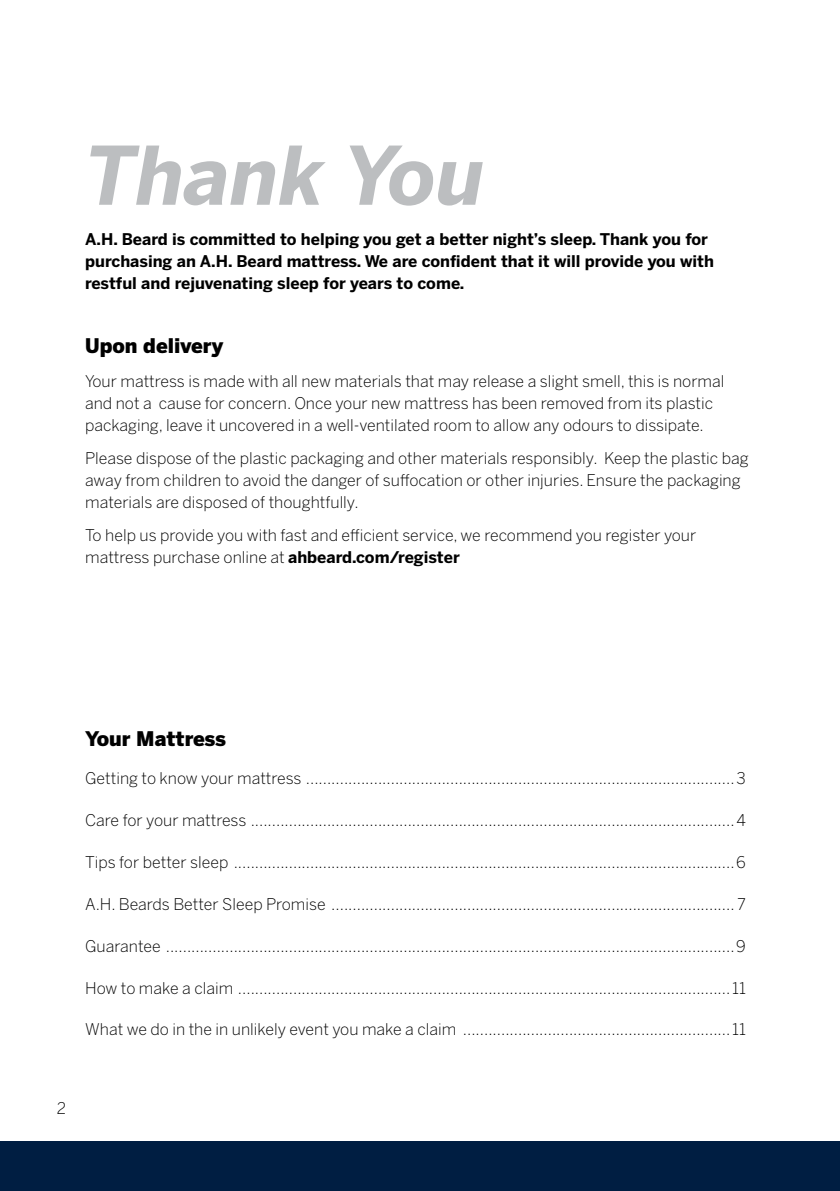
<style>
.page{position:relative;width:840px;height:1191px;background:#fff}
.page>*{position:absolute;margin:0;border:0;box-sizing:border-box;transform-origin:0 0}
.t1{font:italic 700 80px "Benton Sans";color:#bcbec0}
.t2{font:900 20px "Benton Sans";color:#000}
.t3{font:300 16px/22px "Benton Sans";color:#000}
.t4{font:700 16px/22px "Benton Sans";color:#000}
.s1{font-weight:700}
</style>
<div class="page">
<div style="left:0;top:1141px;width:839px;height:50px;background:#001e42"></div>
<h1 class="t1" style="left:85px;top:128px;width:401px">Thank You</h1>
<p class="t4" style="left:85px;top:228px;width:630px">A.H. Beard is committed to helping you get a better night’s sleep. Thank you for purchasing an A.H. Beard mattress. We are confident that it will provide you with restful and rejuvenating sleep for years to come.</p>
<p class="t2" style="left:85px;top:334px;width:140px">Upon delivery</p>
<p class="t3" style="left:85px;top:369px;width:640px">Your mattress is made with all new materials that may release a slight smell, this is normal and not a cause for concern. Once your new mattress has been removed from its plastic packaging, leave it uncovered in a well-ventilated room to allow any odours to dissipate.</p>
<p class="t3" style="left:85px;top:447px;width:664px">Please dispose of the plastic packaging and other materials responsibly. Keep the plastic bag away from children to avoid the danger of suffocation or other injuries. Ensure the packaging materials are disposed of thoughtfully.</p>
<p class="t3" style="left:85px;top:524px;width:612px">To help us provide you with fast and efficient service, we recommend you register your mattress purchase online at <span class="s1">ahbeard.com/register</span></p>
<p class="t2" style="left:85px;top:726px;width:142px">Your Mattress</p>
<p class="t3" style="left:85px;top:767px;width:662px">Getting to know your mattress .....................................................................................................3</p>
<p class="t3" style="left:85px;top:809px;width:661px">Care for your mattress ..................................................................................................................4</p>
<p class="t3" style="left:85px;top:851px;width:661px">Tips for better sleep ......................................................................................................................6</p>
<p class="t3" style="left:85px;top:892px;width:661px">A.H. Beards Better Sleep Promise ............................................................................................... 7</p>
<p class="t3" style="left:85px;top:934px;width:661px">Guarantee ......................................................................................................................................9</p>
<p class="t3" style="left:85px;top:976px;width:661px">How to make a claim .................................................................................................................... 11</p>
<p class="t3" style="left:85px;top:1018px;width:661px">What we do in the in unlikely event you make a claim ............................................................... 11</p>
<p class="t3" style="left:57px;top:1097px;width:11px">2</p>
</div>
